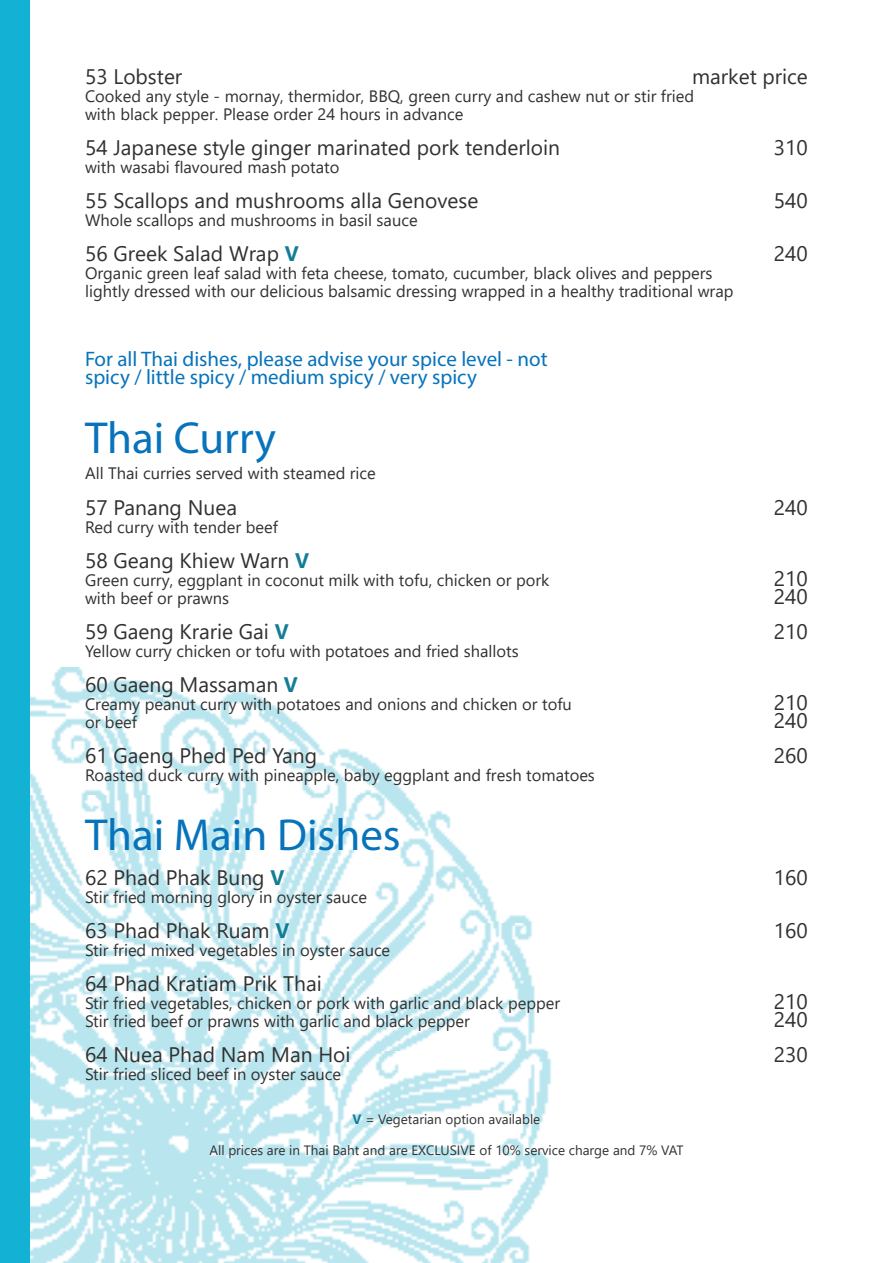
<style>
.page{position:relative;width:893px;height:1263px;background:#fff}
.page>*{position:absolute;margin:0;border:0;box-sizing:border-box;transform-origin:0 0}
.t1{font:45px "Myriad Pro";color:#0773bb}
.t2{font:21px "Segoe UI";color:#323131}
.t3{font:21px/18px "Myriad Pro";color:#0773bb}
.t4{font:16.5px/18px "Segoe UI";color:#323131}
.t5{font:13.5px "Segoe UI";color:#323131}
.s1{font-weight:700;color:#147d96}
</style>
<div class="page">
<img style="left:30px;top:668px;width:521px;height:595px">
<div style="left:0;top:0;width:30px;height:1263px;background:#13b2d5"></div>
<p class="t2" style="left:85px;top:60px;width:99px">53 Lobster</p>
<p class="t2" style="left:692px;top:60px;width:117px">market price</p>
<p class="t4" style="left:85px;top:87px;width:611px">Cooked any style - mornay, thermidor, BBQ, green curry and cashew nut or stir fried with black pepper. Please order 24 hours in advance</p>
<p class="t2" style="left:85px;top:131px;width:476px">54 Japanese style ginger marinated pork tenderloin</p>
<p class="t2" style="left:774px;top:131px;width:35px">310</p>
<p class="t4" style="left:85px;top:158px;width:256px">with wasabi flavoured mash potato</p>
<p class="t2" style="left:85px;top:184px;width:395px">55 Scallops and mushrooms alla Genovese</p>
<p class="t2" style="left:774px;top:184px;width:35px">540</p>
<p class="t4" style="left:85px;top:211px;width:334px">Whole scallops and mushrooms in basil sauce</p>
<p class="t2" style="left:85px;top:237px;width:215px">56 Greek Salad Wrap <span class="s1">V</span></p>
<p class="t2" style="left:774px;top:237px;width:35px">240</p>
<p class="t4" style="left:85px;top:264px;width:650px">Organic green leaf salad with feta cheese, tomato, cucumber, black olives and peppers lightly dressed with our delicious balsamic dressing wrapped in a healthy traditional wrap</p>
<p class="t3" style="left:85px;top:350px;width:464px">For all Thai dishes, please advise your spice level - not spicy / little spicy / medium spicy / very spicy</p>
<h1 class="t1" style="left:85px;top:410px;width:193px">Thai Curry</h1>
<p class="t4" style="left:85px;top:464px;width:292px">All Thai curries served with steamed rice</p>
<p class="t2" style="left:85px;top:490px;width:153px">57 Panang Nuea</p>
<p class="t2" style="left:774px;top:490px;width:35px">240</p>
<p class="t4" style="left:85px;top:517px;width:194px">Red curry with tender beef</p>
<p class="t2" style="left:85px;top:543px;width:225px">58 Geang Khiew Warn <span class="s1">V</span></p>
<p class="t4" style="left:85px;top:570px;width:466px">Green curry, eggplant in coconut milk with tofu, chicken or pork</p>
<p class="t2" style="left:774px;top:561px;width:35px">210</p>
<p class="t4" style="left:85px;top:588px;width:146px">with beef or prawns</p>
<p class="t2" style="left:774px;top:579px;width:35px">240</p>
<p class="t2" style="left:85px;top:614px;width:205px">59 Gaeng Krarie Gai <span class="s1">V</span></p>
<p class="t2" style="left:774px;top:614px;width:35px">210</p>
<p class="t4" style="left:85px;top:641px;width:435px">Yellow curry chicken or tofu with potatoes and fried shallots</p>
<p class="t2" style="left:85px;top:667px;width:214px">60 Gaeng Massaman <span class="s1">V</span></p>
<p class="t4" style="left:85px;top:694px;width:488px">Creamy peanut curry with potatoes and onions and chicken or tofu</p>
<p class="t2" style="left:774px;top:685px;width:35px">210</p>
<p class="t4" style="left:85px;top:712px;width:54px">or beef</p>
<p class="t2" style="left:774px;top:703px;width:35px">240</p>
<p class="t2" style="left:85px;top:738px;width:234px">61 Gaeng Phed Ped Yang</p>
<p class="t2" style="left:774px;top:738px;width:35px">260</p>
<p class="t4" style="left:85px;top:765px;width:511px">Roasted duck curry with pineapple, baby eggplant and fresh tomatoes</p>
<h1 class="t1" style="left:85px;top:807px;width:317px">Thai Main Dishes</h1>
<p class="t2" style="left:85px;top:860px;width:201px">62 Phad Phak Bung <span class="s1">V</span></p>
<p class="t2" style="left:774px;top:860px;width:35px">160</p>
<p class="t4" style="left:85px;top:887px;width:283px">Stir fried morning glory in oyster sauce</p>
<p class="t2" style="left:85px;top:913px;width:206px">63 Phad Phak Ruam <span class="s1">V</span></p>
<p class="t2" style="left:774px;top:913px;width:35px">160</p>
<p class="t4" style="left:85px;top:940px;width:307px">Stir fried mixed vegetables in oyster sauce</p>
<p class="t2" style="left:85px;top:966px;width:238px">64 Phad Kratiam Prik Thai</p>
<p class="t4" style="left:85px;top:993px;width:477px">Stir fried vegetables, chicken or pork with garlic and black pepper</p>
<p class="t2" style="left:774px;top:984px;width:35px">210</p>
<p class="t4" style="left:85px;top:1011px;width:386px">Stir fried beef or prawns with garlic and black pepper</p>
<p class="t2" style="left:774px;top:1002px;width:35px">240</p>
<p class="t2" style="left:85px;top:1037px;width:267px">64 Nuea Phad Nam Man Hoi</p>
<p class="t2" style="left:774px;top:1037px;width:35px">230</p>
<p class="t4" style="left:85px;top:1064px;width:257px">Stir fried sliced beef in oyster sauce</p>
<p class="t5" style="left:353px;top:1108px;width:189px"><span class="s1">V</span> = Vegetarian option available</p>
<p class="t5" style="left:209px;top:1139px;width:476px">All prices are in Thai Baht and are EXCLUSIVE of 10% service charge and 7% VAT</p>
</div>
